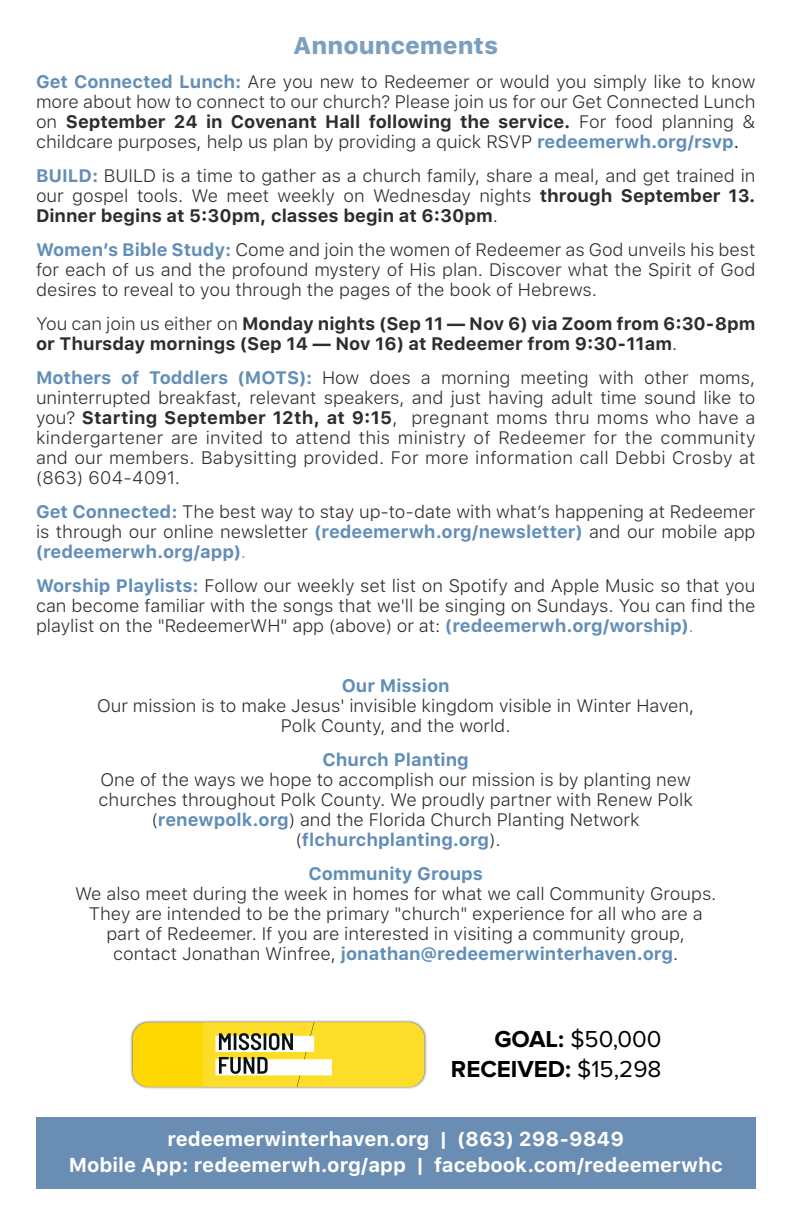
<style>
.page{position:relative;width:792px;height:1224px;background:#fff}
.page>*{position:absolute;margin:0;border:0;box-sizing:border-box;transform-origin:0 0}
.t1{font:700 24px/30px "Proxima Nova";color:#000;text-align:right}
.t2{font:800 24px "SFUI Text";color:#7b9fbf}
.t3{font:700 20px/26px "SFUI Text";color:#fff;text-align:center}
.t4{font:300 18px/20px "SFUI Text";color:#2d2d2d;text-align:justify}
.t5{font:700 18px/20px "SFUI Text";color:#2d2d2d}
.t6{font:700 18px "SFUI Text";color:#618eb7}
.s1{font-weight:700;color:#628eb7}
.s2{font-weight:700}
.s3{font-weight:700;color:#618eb7}
.s4{font-weight:400}
.s5{font-weight:300}
.s6{color:#628eb7}
</style>
<div class="page">
<div style="left:36px;top:1117px;width:720px;height:72px;background:#6a8eb3"></div>
<img style="left:130px;top:1020px;width:297px;height:69px">
<div style="left:133px;top:1023px;width:291px;height:64px;background:#fed800;border-radius:16px"></div>
<img style="left:204px;top:1023px;width:220px;height:64px">
<h1 class="t2" style="left:293px;top:31px;width:206px">Announcements</h1>
<p class="t4" style="left:36px;top:72px;width:721px"><span class="s1">Get Connected Lunch:</span> Are you new to Redeemer or would you simply like to know more about how to connect to our church? Please join us for our Get Connected Lunch on <span class="s2">September 24 in Covenant Hall following the service.</span> For food planning &amp; childcare purposes, help us plan by providing a quick RSVP <span class="s3">redeemerwh.org/rsvp</span><span class="s4">.</span></p>
<p class="t4" style="left:36px;top:166px;width:721px"><span class="s1">BUILD:</span> BUILD is a time to gather as a church family, share a meal, and get trained in our gospel tools. We meet weekly on Wednesday nights <span class="s2">through September 13.<br>Dinner begins at 5:30pm, classes begin at 6:30pm</span>.</p>
<p class="t4" style="left:36px;top:240px;width:721px"><span class="s1">Women’s Bible Study:</span> Come and join the women of Redeemer as God unveils his best for each of us and the profound mystery of His plan. Discover what the Spirit of God desires to reveal to you through the pages of the book of Hebrews.</p>
<p class="t5" style="left:36px;top:314px;width:721px"><span class="s5">You can join us either on</span> Monday nights (Sep 11 — Nov 6) via Zoom from 6:30-8pm or Thursday mornings (Sep 14 — Nov 16) at Redeemer from 9:30-11am<span class="s5">.</span></p>
<p class="t4" style="left:36px;top:368px;width:721px"><span class="s1">Mothers of Toddlers (MOTS):</span> How does a morning meeting with other moms, uninterrupted breakfast, relevant speakers, and just having adult time sound like to you? <span class="s2">Starting September 12th, at 9:15</span>, pregnant moms thru moms who have a kindergartener are invited to attend this ministry of Redeemer for the community and our members. Babysitting provided. For more information call Debbi Crosby at (863) 604-4091.</p>
<p class="t4" style="left:36px;top:502px;width:721px"><span class="s1">Get Connected:</span> The best way to stay up-to-date with what’s happening at Redeemer is through our online newsletter <span class="s1">(redeemerwh.org/newsletter)</span> and our mobile app <span class="s1">(redeemerwh.org/app)</span><span class="s6">.</span></p>
<p class="t4" style="left:36px;top:576px;width:721px"><span class="s1">Worship Playlists:</span> Follow our weekly set list on Spotify and Apple Music so that you can become familiar with the songs that we'll be singing on Sundays. You can find the playlist on the "RedeemerWH" app (above) or at: <span class="s1">(redeemerwh.org/worship)</span><span class="s6">.</span></p>
<p class="t6" style="left:342px;top:675px;width:109px">Our Mission</p>
<p class="t4" style="left:97px;top:696px;width:599px;text-align:center">Our mission is to make Jesus' invisible kingdom visible in Winter Haven,<br>Polk County, and the world.</p>
<p class="t6" style="left:323px;top:749px;width:148px">Church Planting</p>
<p class="t4" style="left:99px;top:770px;width:596px;text-align:center">One of the ways we hope to accomplish our mission is by planting new churches throughout Polk County. We proudly partner with Renew Polk (<span class="s3">renewpolk.org</span>) and the Florida Church Planting Network (<span class="s3">flchurchplanting.org</span>).</p>
<p class="t6" style="left:308px;top:863px;width:176px">Community Groups</p>
<p class="t4" style="left:75px;top:884px;width:643px;text-align:center">We also meet during the week in homes for what we call Community Groups.<br>They are intended to be the primary "church" experience for all who are a part of Redeemer. If you are interested in visiting a community group, contact Jonathan Winfree, <span class="s3">jonathan@redeemerwinterhaven.org</span>.</p>
<h1 class="t1" style="left:451px;top:1025px;width:212px">GOAL: <span class="s4">$50,000<br></span>RECEIVED: <span class="s4">$15,298</span></h1>
<p class="t3" style="left:69px;top:1126px;width:656px">redeemerwinterhaven.org | (863) 298-9849<br>Mobile App: redeemerwh.org/app | facebook.com/redeemerwhc</p>
</div>
